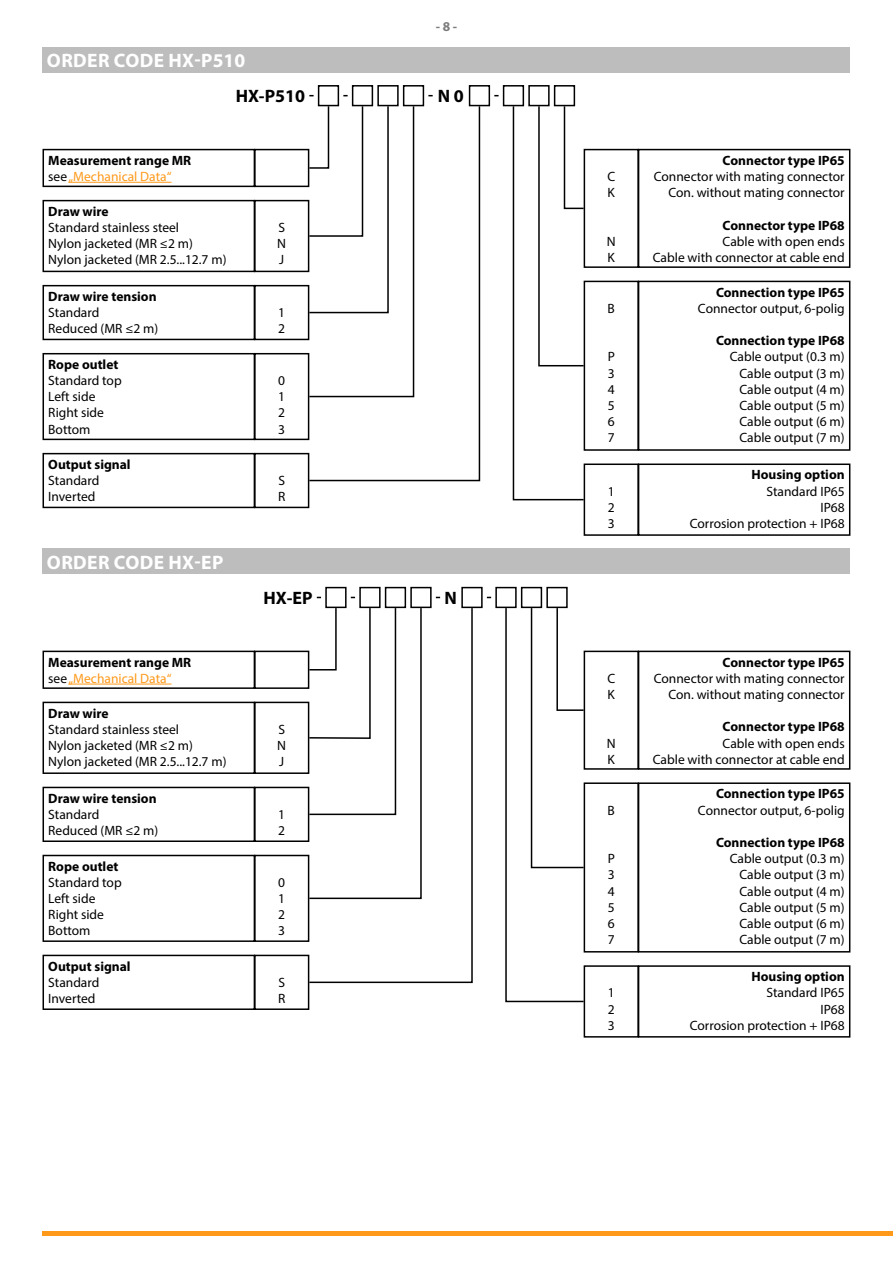
<style>
.page{position:relative;width:893px;height:1263px;background:#fff}
.page>*{position:absolute;margin:0;border:0;box-sizing:border-box;transform-origin:0 0}
.t1{font:700 19.5px "Myriad Pro";letter-spacing:.02em;color:#fff}
.t2{font:700 18px "Myriad Pro";color:#000}
.t3{font:13.5px/16.2px "Myriad Pro";color:#000}
.t4{font:700 13.5px/16.2px "Myriad Pro";color:#000}
.t5{font:700 13.5px "Myriad Pro";color:#7d7c7d}
.s1{font-weight:400}
.s2{font-weight:400;color:#ff991a}
</style>
<div class="page">
<hr style="left:43px;top:1231px;width:850px;height:4px;background:#ff991a">
<div style="left:43px;top:47px;width:807px;height:25px;background:#bebdbe"></div>
<div style="left:318px;top:85px;width:21px;height:21px;border:2px solid #000"></div>
<div style="left:352px;top:85px;width:21px;height:21px;border:2px solid #000"></div>
<div style="left:377px;top:85px;width:22px;height:21px;border:2px solid #000"></div>
<div style="left:403px;top:85px;width:21px;height:21px;border:2px solid #000"></div>
<div style="left:469px;top:85px;width:21px;height:21px;border:2px solid #000"></div>
<div style="left:503px;top:85px;width:21px;height:21px;border:2px solid #000"></div>
<div style="left:528px;top:85px;width:22px;height:21px;border:2px solid #000"></div>
<div style="left:554px;top:85px;width:21px;height:21px;border:2px solid #000"></div>
<hr style="left:68px;top:182px;width:103px;height:1px;background:#ff991a">
<div style="left:43px;top:149px;width:212px;height:38px;border:2px solid #000"></div>
<div style="left:254px;top:149px;width:55px;height:38px;border:2px solid #000"></div>
<div style="left:43px;top:200px;width:212px;height:72px;border:2px solid #000"></div>
<div style="left:254px;top:200px;width:55px;height:72px;border:2px solid #000"></div>
<div style="left:43px;top:285px;width:212px;height:55px;border:2px solid #000"></div>
<div style="left:254px;top:285px;width:55px;height:55px;border:2px solid #000"></div>
<div style="left:43px;top:353px;width:212px;height:87px;border:2px solid #000"></div>
<div style="left:254px;top:353px;width:55px;height:87px;border:2px solid #000"></div>
<div style="left:43px;top:453px;width:212px;height:55px;border:2px solid #000"></div>
<div style="left:254px;top:453px;width:55px;height:55px;border:2px solid #000"></div>
<div style="left:638px;top:149px;width:212px;height:119px;border:2px solid #000"></div>
<div style="left:584px;top:149px;width:55px;height:119px;border:2px solid #000"></div>
<div style="left:638px;top:281px;width:212px;height:170px;border:2px solid #000"></div>
<div style="left:584px;top:281px;width:55px;height:170px;border:2px solid #000"></div>
<div style="left:638px;top:463px;width:212px;height:73px;border:2px solid #000"></div>
<div style="left:584px;top:463px;width:55px;height:73px;border:2px solid #000"></div>
<svg style="left:308px;top:105px;width:173px;height:377px"></svg>
<svg style="left:308px;top:105px;width:107px;height:293px"></svg>
<svg style="left:512px;top:105px;width:73px;height:396px"></svg>
<div style="left:43px;top:549px;width:807px;height:25px;background:#bebdbe"></div>
<div style="left:325px;top:587px;width:22px;height:21px;border:2px solid #000"></div>
<div style="left:359px;top:587px;width:22px;height:21px;border:2px solid #000"></div>
<div style="left:385px;top:587px;width:21px;height:21px;border:2px solid #000"></div>
<div style="left:410px;top:587px;width:22px;height:21px;border:2px solid #000"></div>
<div style="left:461px;top:587px;width:22px;height:21px;border:2px solid #000"></div>
<div style="left:495px;top:587px;width:22px;height:21px;border:2px solid #000"></div>
<div style="left:521px;top:587px;width:21px;height:21px;border:2px solid #000"></div>
<div style="left:546px;top:587px;width:22px;height:21px;border:2px solid #000"></div>
<hr style="left:68px;top:684px;width:103px;height:1px;background:#ff991a">
<div style="left:43px;top:651px;width:212px;height:38px;border:2px solid #000"></div>
<div style="left:254px;top:651px;width:55px;height:38px;border:2px solid #000"></div>
<div style="left:43px;top:702px;width:212px;height:72px;border:2px solid #000"></div>
<div style="left:254px;top:702px;width:55px;height:72px;border:2px solid #000"></div>
<div style="left:43px;top:787px;width:212px;height:55px;border:2px solid #000"></div>
<div style="left:254px;top:787px;width:55px;height:55px;border:2px solid #000"></div>
<div style="left:43px;top:855px;width:212px;height:87px;border:2px solid #000"></div>
<div style="left:254px;top:855px;width:55px;height:87px;border:2px solid #000"></div>
<div style="left:43px;top:955px;width:212px;height:55px;border:2px solid #000"></div>
<div style="left:254px;top:955px;width:55px;height:55px;border:2px solid #000"></div>
<div style="left:638px;top:651px;width:212px;height:119px;border:2px solid #000"></div>
<div style="left:584px;top:651px;width:55px;height:119px;border:2px solid #000"></div>
<div style="left:638px;top:782px;width:212px;height:170px;border:2px solid #000"></div>
<div style="left:584px;top:782px;width:55px;height:170px;border:2px solid #000"></div>
<div style="left:638px;top:965px;width:212px;height:72px;border:2px solid #000"></div>
<div style="left:584px;top:965px;width:55px;height:72px;border:2px solid #000"></div>
<svg style="left:308px;top:607px;width:165px;height:377px"></svg>
<svg style="left:308px;top:607px;width:114px;height:293px"></svg>
<svg style="left:504px;top:607px;width:81px;height:396px"></svg>
<p class="t5" style="left:436px;top:18px;width:23px">- 8 -</p>
<h1 class="t1" style="left:47px;top:48px;width:200px">ORDER CODE HX-P510</h1>
<h2 class="t2" style="left:236px;top:85px;width:71px">HX-P510</h2>
<h2 class="t2" style="left:438px;top:85px;width:28px">N 0</h2>
<p class="t4" style="left:48px;top:152px;width:145px">Measurement range MR <span class="s1">see</span> <span class="s2">„Mechanical Data“</span></p>
<p class="t4" style="left:48px;top:203px;width:62px">Draw wire</p>
<p class="t3" style="left:48px;top:219px;width:180px">Standard stainless steel<br>Nylon jacketed (MR ≤2 m)<br>Nylon jacketed (MR 2.5...12.7 m)</p>
<p class="t3" style="left:277px;top:219px;width:10px;text-align:justify">S N J</p>
<p class="t4" style="left:48px;top:288px;width:110px">Draw wire tension</p>
<p class="t3" style="left:48px;top:304px;width:112px">Standard<br>Reduced (MR ≤2 m)</p>
<p class="t3" style="left:278px;top:304px;width:8px">1<br>2</p>
<p class="t4" style="left:48px;top:356px;width:72px">Rope outlet</p>
<p class="t3" style="left:48px;top:372px;width:75px">Standard top<br>Left side<br>Right side<br>Bottom</p>
<p class="t3" style="left:278px;top:372px;width:8px;text-align:justify">0<br>1<br>2<br>3</p>
<p class="t4" style="left:48px;top:456px;width:84px">Output signal</p>
<p class="t3" style="left:48px;top:472px;width:53px">Standard<br>Inverted</p>
<p class="t3" style="left:278px;top:472px;width:9px">S<br>R</p>
<h1 class="t1" style="left:47px;top:549px;width:178px">ORDER CODE HX-EP</h1>
<h2 class="t2" style="left:264px;top:586px;width:50px">HX-EP</h2>
<h2 class="t2" style="left:444px;top:586px;width:14px">N</h2>
<p class="t4" style="left:48px;top:653px;width:145px">Measurement range MR <span class="s1">see</span> <span class="s2">„Mechanical Data“</span></p>
<p class="t4" style="left:48px;top:704px;width:62px">Draw wire</p>
<p class="t3" style="left:48px;top:721px;width:180px">Standard stainless steel<br>Nylon jacketed (MR ≤2 m)<br>Nylon jacketed (MR 2.5...12.7 m)</p>
<p class="t3" style="left:277px;top:721px;width:10px;text-align:justify">S N J</p>
<p class="t4" style="left:48px;top:789px;width:110px">Draw wire tension</p>
<p class="t3" style="left:48px;top:806px;width:112px">Standard<br>Reduced (MR ≤2 m)</p>
<p class="t3" style="left:278px;top:806px;width:8px">1<br>2</p>
<p class="t4" style="left:48px;top:857px;width:72px">Rope outlet</p>
<p class="t3" style="left:48px;top:874px;width:75px">Standard top<br>Left side<br>Right side<br>Bottom</p>
<p class="t3" style="left:278px;top:874px;width:8px;text-align:justify">0<br>1<br>2<br>3</p>
<p class="t4" style="left:48px;top:957px;width:84px">Output signal</p>
<p class="t3" style="left:48px;top:974px;width:53px">Standard<br>Inverted</p>
<p class="t3" style="left:278px;top:974px;width:9px">S<br>R</p>
<p class="t3" style="left:607px;top:168px;width:9px">C<br>K</p>
<p class="t3" style="left:607px;top:233px;width:10px">N<br>K</p>
<p class="t3" style="left:608px;top:300px;width:9px">B</p>
<p class="t3" style="left:608px;top:348px;width:9px;text-align:justify">P 3<br>4<br>5<br>6<br>7</p>
<p class="t3" style="left:608px;top:483px;width:8px;text-align:justify">1<br>2<br>3</p>
<p class="t4" style="left:723px;top:152px;width:124px">Connector type IP65</p>
<p class="t3" style="left:654px;top:168px;width:192px;text-align:right">Connector with mating connector<br>Con. without mating connector</p>
<p class="t4" style="left:723px;top:216px;width:124px">Connector type IP68</p>
<p class="t3" style="left:653px;top:233px;width:193px;text-align:right">Cable with open ends<br>Cable with connector at cable end</p>
<p class="t4" style="left:716px;top:283px;width:130px">Connection type IP65</p>
<p class="t3" style="left:698px;top:300px;width:148px">Connector output, 6-polig</p>
<p class="t4" style="left:716px;top:332px;width:130px">Connection type IP68</p>
<p class="t3" style="left:739px;top:348px;width:107px;text-align:justify;text-indent:-10px">Cable output (0.3 m)<br>Cable output (3 m)<br>Cable output (4 m)<br>Cable output (5 m)<br>Cable output (6 m)<br>Cable output (7 m)</p>
<p class="t4" style="left:751px;top:466px;width:95px">Housing option</p>
<p class="t3" style="left:690px;top:483px;width:156px;text-align:right">Standard IP65<br>IP68<br>Corrosion protection + IP68</p>
<p class="t3" style="left:607px;top:670px;width:9px">C<br>K</p>
<p class="t3" style="left:607px;top:735px;width:10px">N<br>K</p>
<p class="t3" style="left:608px;top:802px;width:9px">B</p>
<p class="t3" style="left:608px;top:850px;width:9px;text-align:justify">P 3<br>4<br>5<br>6<br>7</p>
<p class="t3" style="left:608px;top:984px;width:8px;text-align:justify">1<br>2<br>3</p>
<p class="t4" style="left:723px;top:653px;width:124px">Connector type IP65</p>
<p class="t3" style="left:654px;top:670px;width:192px;text-align:right">Connector with mating connector<br>Con. without mating connector</p>
<p class="t4" style="left:723px;top:718px;width:124px">Connector type IP68</p>
<p class="t3" style="left:653px;top:735px;width:193px;text-align:right">Cable with open ends<br>Cable with connector at cable end</p>
<p class="t4" style="left:716px;top:785px;width:130px">Connection type IP65</p>
<p class="t3" style="left:698px;top:802px;width:148px">Connector output, 6-polig</p>
<p class="t4" style="left:716px;top:834px;width:130px">Connection type IP68</p>
<p class="t3" style="left:739px;top:850px;width:107px;text-align:justify;text-indent:-10px">Cable output (0.3 m)<br>Cable output (3 m)<br>Cable output (4 m)<br>Cable output (5 m)<br>Cable output (6 m)<br>Cable output (7 m)</p>
<p class="t4" style="left:751px;top:968px;width:95px">Housing option</p>
<p class="t3" style="left:690px;top:984px;width:156px;text-align:right">Standard IP65<br>IP68<br>Corrosion protection + IP68</p>
</div>
